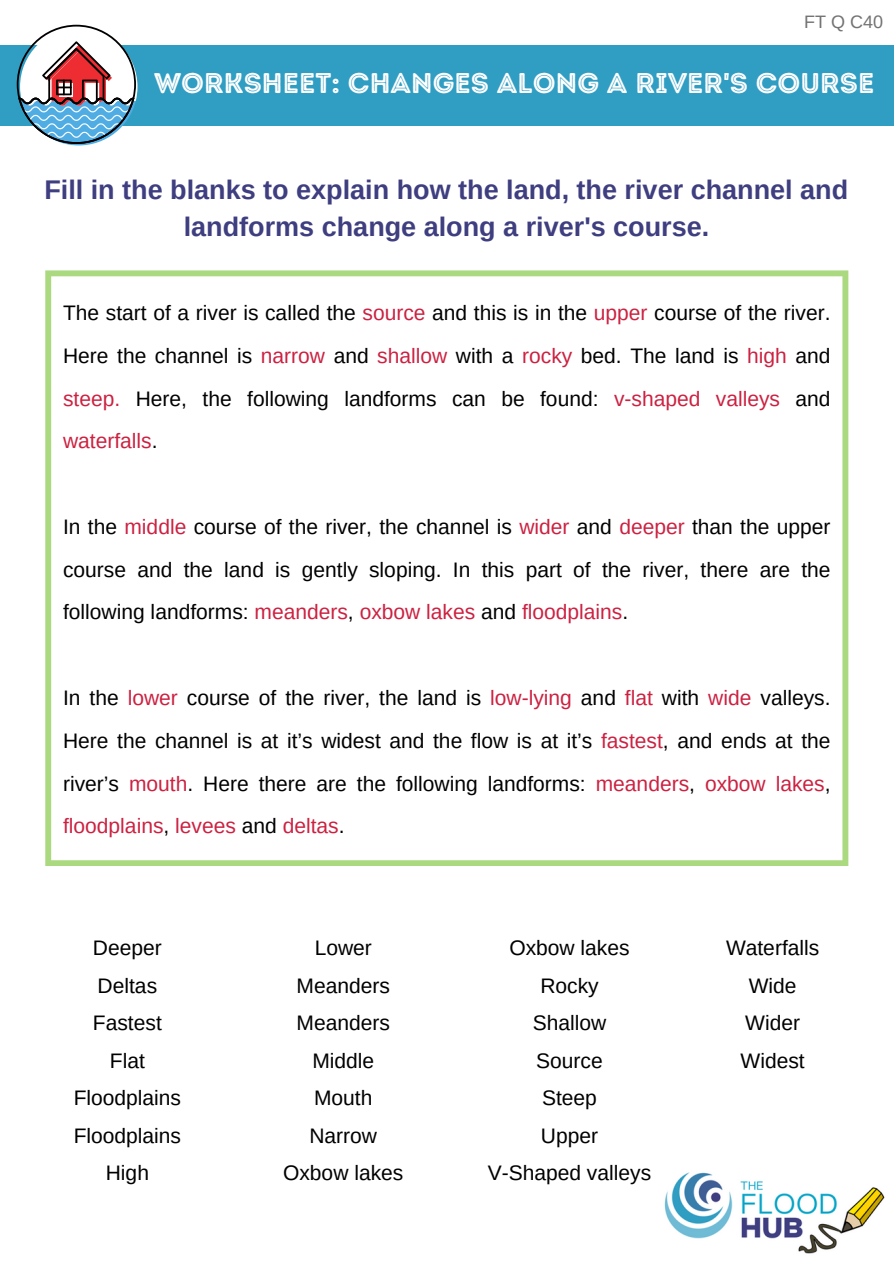
<style>
.page{position:relative;width:894px;height:1264px;background:#fff}
.page>*{position:absolute;margin:0;border:0;box-sizing:border-box;transform-origin:0 0}
.t1{font:28.5px "Intro Rust Base Line";color:#fff}
.t2{font:700 27px/37.2px "Arimo";color:#3e3e80;text-align:center}
.t3{font:21px/37.5px "Arimo";color:#000;text-align:center}
.t4{font:18px "Arimo";color:#737373}
.s1{color:#cc2141}
</style>
<div class="page">
<img style="left:664px;top:1172px;width:221px;height:82px">
<div style="left:0;top:45px;width:893px;height:80px;background:#309dc3"></div>
<svg style="left:17px;top:25px;width:120px;height:120px"></svg>
<svg style="left:45px;top:270px;width:803px;height:596px"></svg>
<h3 class="t4" style="left:804px;top:11px;width:80px">FT Q C40</h3>
<h1 class="t1" style="left:154px;top:66px;width:721px">WORKSHEET: CHANGES ALONG A RIVER'S COURSE</h1>
<h3 class="t2" style="left:44px;top:171px;width:805px">Fill in the blanks to explain how the land, the river channel and landforms change along a river's course.</h3>
<p class="t3" style="left:63px;top:291px;width:768px;line-height:42.8px;text-align:justify">The start of a river is called the <span class="s1">source</span> and this is in the <span class="s1">upper</span> course of the river.<br>Here the channel is <span class="s1">narrow</span> and <span class="s1">shallow</span> with a <span class="s1">rocky</span> bed. The land is <span class="s1">high</span> and <span class="s1">steep.</span> Here, the following landforms can be found: <span class="s1">v-shaped valleys</span> and <span class="s1">waterfalls</span>.</p>
<p class="t3" style="left:63px;top:505px;width:768px;line-height:42.8px;text-align:justify">In the <span class="s1">middle</span> course of the river, the channel is <span class="s1">wider</span> and <span class="s1">deeper</span> than the upper course and the land is gently sloping. In this part of the river, there are the following landforms: <span class="s1">meanders</span>, <span class="s1">oxbow lakes</span> and <span class="s1">floodplains</span>.</p>
<h2 class="t3" style="left:63px;top:676px;width:768px;line-height:42.8px;text-align:justify">In the <span class="s1">lower</span> course of the river, the land is <span class="s1">low-lying</span> and <span class="s1">flat</span> with <span class="s1">wide</span> valleys.<br>Here the channel is at it’s widest and the flow is at it’s <span class="s1">fastest</span>, and ends at the river’s <span class="s1">mouth</span>. Here there are the following landforms: <span class="s1">meanders</span>, <span class="s1">oxbow lakes</span>, <span class="s1">floodplains</span>, <span class="s1">levees</span> and <span class="s1">deltas</span>.</h2>
<h3 class="t3" style="left:74px;top:929px;width:109px">Deeper<br>Deltas<br>Fastest<br>Flat<br>Floodplains<br>Floodplains<br>High</h3>
<h3 class="t3" style="left:283px;top:929px;width:122px">Lower<br>Meanders<br>Meanders<br>Middle<br>Mouth<br>Narrow<br>Oxbow lakes</h3>
<h3 class="t3" style="left:487px;top:929px;width:165px">Oxbow lakes<br>Rocky<br>Shallow<br>Source<br>Steep<br>Upper<br>V-Shaped valleys</h3>
<h3 class="t3" style="left:725px;top:929px;width:95px">Waterfalls<br>Wide<br>Wider<br>Widest</h3>
</div>
